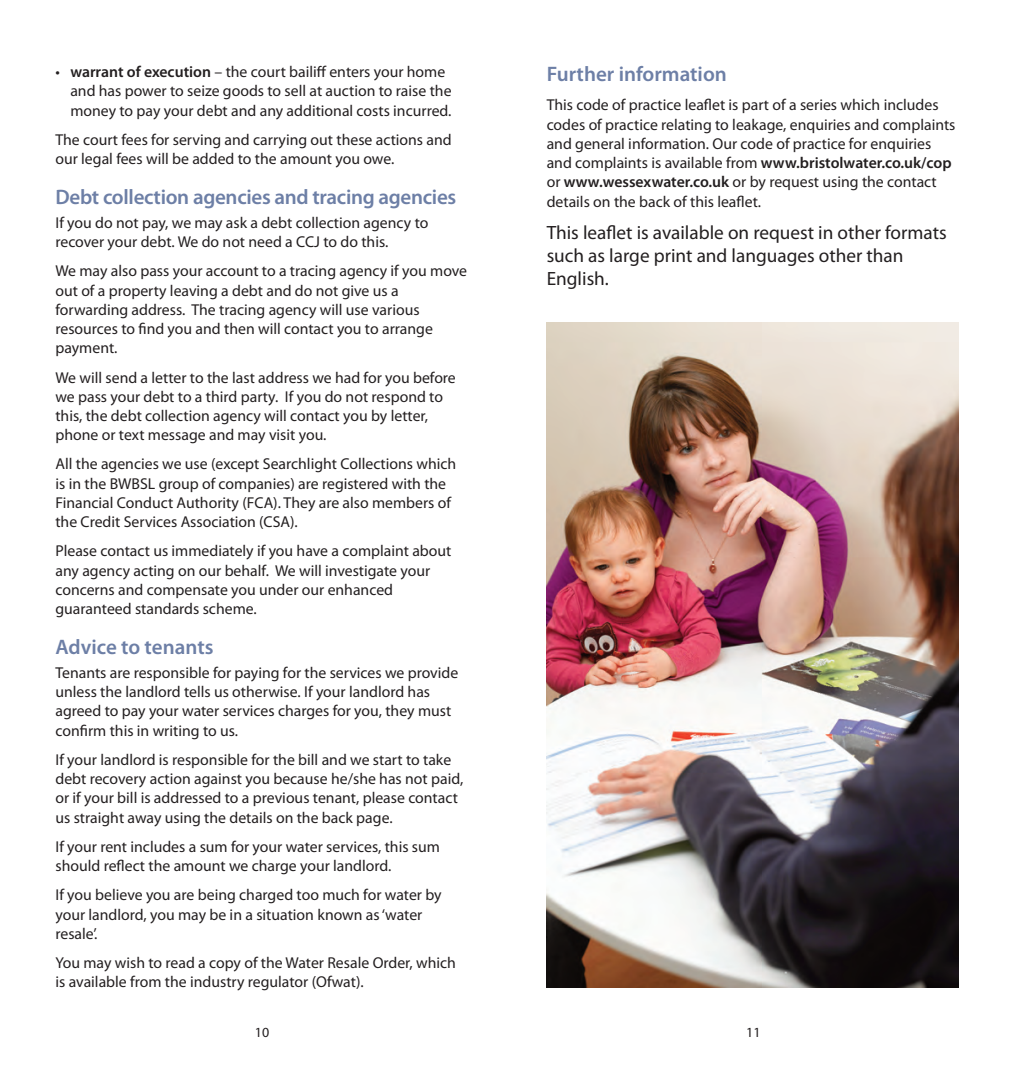
<style>
.page{position:relative;width:1014px;height:1074px;background:#fff}
.page>*{position:absolute;margin:0;border:0;box-sizing:border-box;transform-origin:0 0}
.t1{font:600 21px "Myriad Pro";letter-spacing:-.015em;color:#6d7fa6}
.t2{font:19.25px/22.8px "Myriad Pro";color:#231f20}
.t3{font:15.75px/19.2px "Myriad Pro";color:#231f20}
.t4{font:14px "Myriad Pro";color:#231f20}
.s1{font-weight:600}
</style>
<div class="page">
<img style="left:547px;top:323px;width:411px;height:664px">
<p class="t3" style="left:70px;top:64px;width:383px;text-indent:-15px">• <span class="s1">warrant of execution</span> – the court bailiff enters your home and has power to seize goods to sell at auction to raise the money to pay your debt and any additional costs incurred.</p>
<p class="t3" style="left:55px;top:131px;width:398px">The court fees for serving and carrying out these actions and our legal fees will be added to the amount you owe.</p>
<h1 class="t1" style="left:55px;top:189px;width:402px">Debt collection agencies and tracing agencies</h1>
<p class="t3" style="left:55px;top:214px;width:374px">If you do not pay, we may ask a debt collection agency to recover your debt. We do not need a CCJ to do this.</p>
<p class="t3" style="left:55px;top:262px;width:413px">We may also pass your account to a tracing agency if you move out of a property leaving a debt and do not give us a forwarding address. The tracing agency will use various resources to find you and then will contact you to arrange payment.</p>
<p class="t3" style="left:55px;top:369px;width:402px">We will send a letter to the last address we had for you before we pass your debt to a third party. If you do not respond to this, the debt collection agency will contact you by letter, phone or text message and may visit you.</p>
<p class="t3" style="left:55px;top:456px;width:402px">All the agencies we use (except Searchlight Collections which is in the BWBSL group of companies) are registered with the Financial Conduct Authority (FCA). They are also members of the Credit Services Association (CSA).</p>
<p class="t3" style="left:55px;top:542px;width:397px">Please contact us immediately if you have a complaint about any agency acting on our behalf. We will investigate your concerns and compensate you under our enhanced guaranteed standards scheme.</p>
<h1 class="t1" style="left:55px;top:638px;width:159px">Advice to tenants</h1>
<p class="t3" style="left:55px;top:664px;width:404px">Tenants are responsible for paying for the services we provide unless the landlord tells us otherwise. If your landlord has agreed to pay your water services charges for you, they must confirm this in writing to us.</p>
<p class="t3" style="left:55px;top:751px;width:409px">If your landlord is responsible for the bill and we start to take debt recovery action against you because he/she has not paid, or if your bill is addressed to a previous tenant, please contact us straight away using the details on the back page.</p>
<p class="t3" style="left:55px;top:838px;width:386px">If your rent includes a sum for your water services, this sum should reflect the amount we charge your landlord.</p>
<p class="t3" style="left:55px;top:886px;width:388px">If you believe you are being charged too much for water by your landlord, you may be in a situation known as ‘water resale’.</p>
<p class="t3" style="left:55px;top:954px;width:402px">You may wish to read a copy of the Water Resale Order, which is available from the industry regulator (Ofwat).</p>
<h1 class="t1" style="left:547px;top:66px;width:182px">Further information</h1>
<p class="t3" style="left:547px;top:97px;width:410px">This code of practice leaflet is part of a series which includes codes of practice relating to leakage, enquiries and complaints and general information. Our code of practice for enquiries and complaints is available from <span class="s1">www.bristolwater.co.uk/cop </span>or <span class="s1">www.wessexwater.co.uk</span> or by request using the contact details on the back of this leaflet.</p>
<p class="t2" style="left:547px;top:223px;width:402px">This leaflet is available on request in other formats such as large print and languages other than<br>English.</p>
<p class="t4" style="left:255px;top:1026px;width:16px">10</p>
<p class="t4" style="left:746px;top:1026px;width:16px">11</p>
</div>
